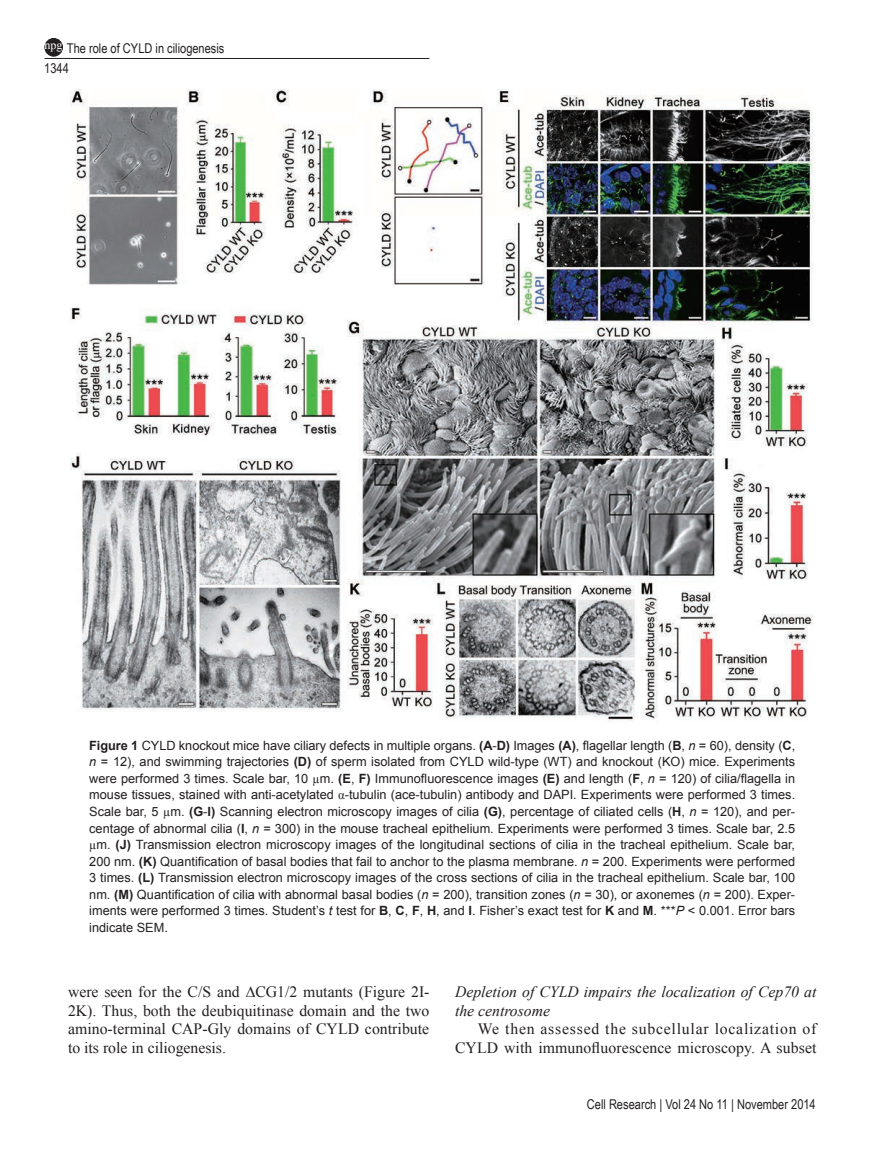
<style>
.page{position:relative;width:893px;height:1170px;background:#fff}
.page>*{position:absolute;margin:0;border:0;box-sizing:border-box;transform-origin:0 0}
.t1{font:15.75px/18.8px "Times New Roman";letter-spacing:.005em;color:#231f20;text-align:justify}
.t2{font:italic 15.75px/18.8px "Times New Roman";color:#231f20}
.t3{font:13.5px "Arial Narrow";color:#231f20}
.t4{font:12.75px/16.5px "Arial";color:#231f20;text-align:justify}
.t5{font:12px "Times New Roman";color:#fff}
.s1{font-weight:700}
.s2{font-style:italic}
.s3{font-family:"Times New Roman"}
</style>
<div class="page">
<hr style="left:45px;top:58px;width:384px;height:1px;background:#231f20">
<div style="left:45px;top:38px;width:17px;height:18px;background:#231f20;border-radius:50%"></div>
<div style="left:45px;top:38px;width:18px;height:18px;border:1px solid #231f20;border-radius:50%"></div>
<img style="left:70px;top:89px;width:744px;height:632px">
<p class="t3" style="left:67px;top:39px;width:159px">The role of CYLD in ciliogenesis</p>
<p class="t5" style="left:45px;top:37px;width:20px">npg</p>
<p class="t3" style="left:44px;top:58px;width:26px">1344</p>
<p class="t4" style="left:89px;top:737px;width:707px"><span class="s1">Figure 1</span> CYLD knockout mice have ciliary defects in multiple organs. <span class="s1">(A</span>-<span class="s1">D)</span> Images <span class="s1">(A)</span>, flagellar length (<span class="s1">B</span>, <span class="s2">n</span> = 60), density (<span class="s1">C</span>, <span class="s2">n</span> = 12), and swimming trajectories <span class="s1">(D)</span> of sperm isolated from CYLD wild-type (WT) and knockout (KO) mice. Experiments were performed 3 times. Scale bar, 10 <span class="s3">µ</span>m. <span class="s1">(E</span>, <span class="s1">F)</span> Immunofluorescence images <span class="s1">(E)</span> and length (<span class="s1">F</span>, <span class="s2">n</span> = 120) of cilia/flagella in mouse tissues, stained with anti-acetylated <span class="s3">α</span>-tubulin (ace-tubulin) antibody and DAPI. Experiments were performed 3 times.<br>Scale bar, 5 <span class="s3">µ</span>m. <span class="s1">(G</span>-<span class="s1">I)</span> Scanning electron microscopy images of cilia <span class="s1">(G)</span>, percentage of ciliated cells (<span class="s1">H</span>, <span class="s2">n</span> = 120), and per&shy;centage of abnormal cilia (<span class="s1">I</span>, <span class="s2">n</span> = 300) in the mouse tracheal epithelium. Experiments were performed 3 times. Scale bar, 2.5 <span class="s3">µ</span>m. <span class="s1">(J)</span> Transmission electron microscopy images of the longitudinal sections of cilia in the tracheal epithelium. Scale bar, 200 nm. <span class="s1">(K)</span> Quantification of basal bodies that fail to anchor to the plasma membrane. <span class="s2">n</span> = 200. Experiments were performed 3 times. <span class="s1">(L)</span> Transmission electron microscopy images of the cross sections of cilia in the tracheal epithelium. Scale bar, 100 nm. <span class="s1">(M)</span> Quantification of cilia with abnormal basal bodies (<span class="s2">n</span> = 200), transition zones (<span class="s2">n</span> = 30), or axonemes (<span class="s2">n</span> = 200). Exper&shy;iments were performed 3 times. Student’s <span class="s2">t</span> test for <span class="s1">B</span>, <span class="s1">C</span>, <span class="s1">F</span>, <span class="s1">H</span>, and <span class="s1">I</span>. Fisher’s exact test for <span class="s1">K</span> and <span class="s1">M</span>. ***<span class="s2">P</span> &lt; 0.001. Error bars indicate SEM.</p>
<p class="t1" style="left:68px;top:981px;width:363px">were seen for the C/S and ∆CG1/2 mutants (Figure 2I-2K). Thus, both the deubiquitinase domain and the two amino-terminal CAP-Gly domains of CYLD contribute to its role in ciliogenesis.</p>
<p class="t2" style="left:455px;top:981px;width:363px">Depletion of CYLD impairs the localization of Cep70 at the centrosome</p>
<p class="t1" style="left:455px;top:1019px;width:363px;text-align:right">We then assessed the subcellular localization of<br>CYLD with immunofluorescence microscopy. A subset</p>
<p class="t3" style="left:587px;top:1094px;width:230px">Cell Research | Vol 24 No 11 | November 2014</p>
</div>
